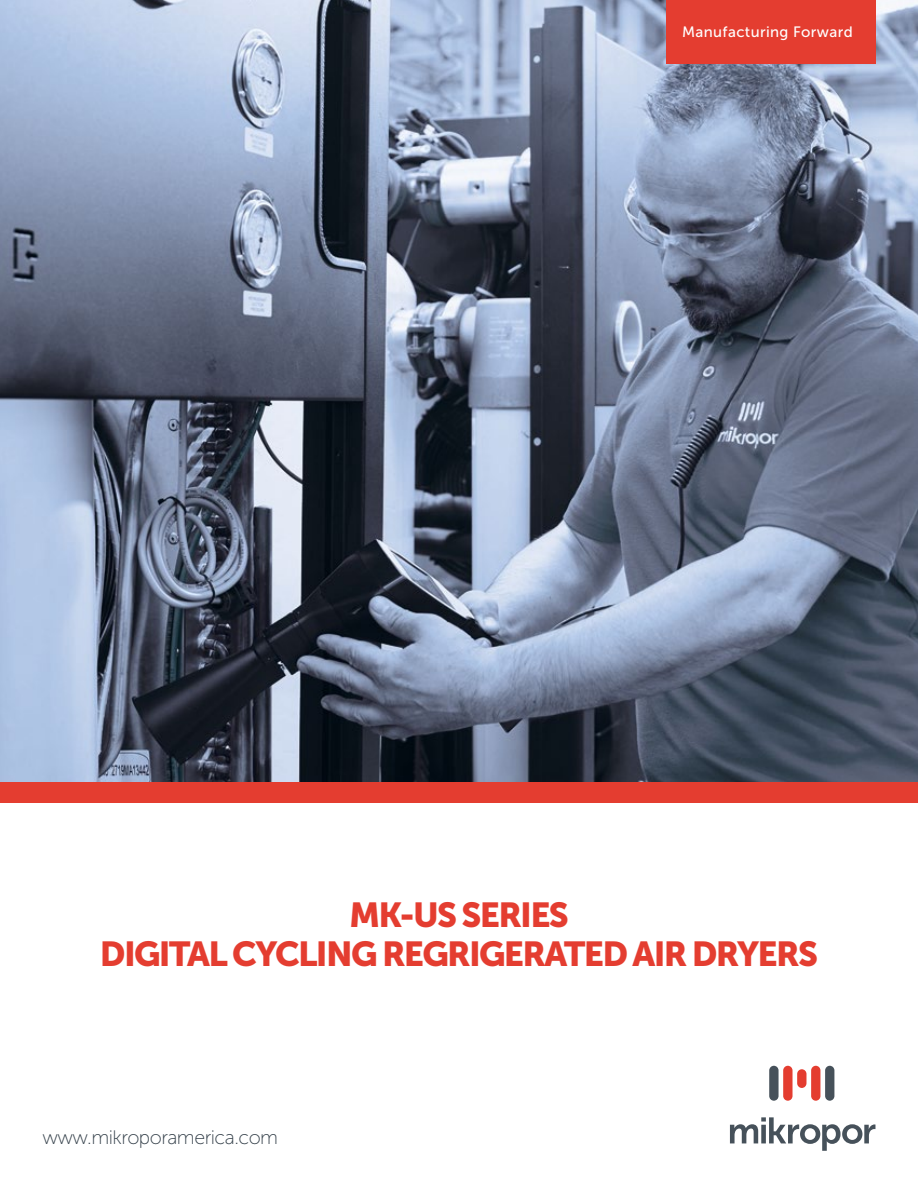
<style>
.page{position:relative;width:918px;height:1188px;background:#fff}
.page>*{position:absolute;margin:0;border:0;box-sizing:border-box;transform-origin:0 0}
.t1{font:34.5px/39px "Museo Sans 900";letter-spacing:-.05em;color:#e43d30;text-align:center}
.t2{font:19.5px "Museo Sans 100";letter-spacing:-.025em;color:#323e48}
.t3{font:15px "Museo Sans 500";letter-spacing:.025em;color:#fff}
</style>
<div class="page">
<img style="left:0;top:0;width:918px;height:782px">
<div style="left:0;top:782px;width:918px;height:20px;background:#e43d30"></div>
<div style="left:666px;top:0;width:209px;height:64px;background:#e43d30"></div>
<svg style="left:730px;top:1117px;width:145px;height:34px"></svg>
<div style="left:769px;top:1066px;width:10px;height:35px;background:#46515a;border-radius:5px"></div>
<div style="left:783px;top:1066px;width:10px;height:35px;background:#e43d30;border-radius:5px"></div>
<div style="left:797px;top:1069px;width:9px;height:19px;background:#e43d30;border-radius:5px"></div>
<div style="left:811px;top:1066px;width:9px;height:35px;background:#e43d30;border-radius:5px"></div>
<div style="left:825px;top:1066px;width:9px;height:35px;background:#46515a;border-radius:5px"></div>
<p class="t3" style="left:682px;top:24px;width:172px">Manufacturing Forward</p>
<p class="t1" style="left:100px;top:896px;width:720px">MK-US SERIES<br>DIGITAL CYCLING REGRIGERATED AIR DRYERS</p>
<p class="t2" style="left:43px;top:1127px;width:237px">www.mikroporamerica.com</p>
</div>
